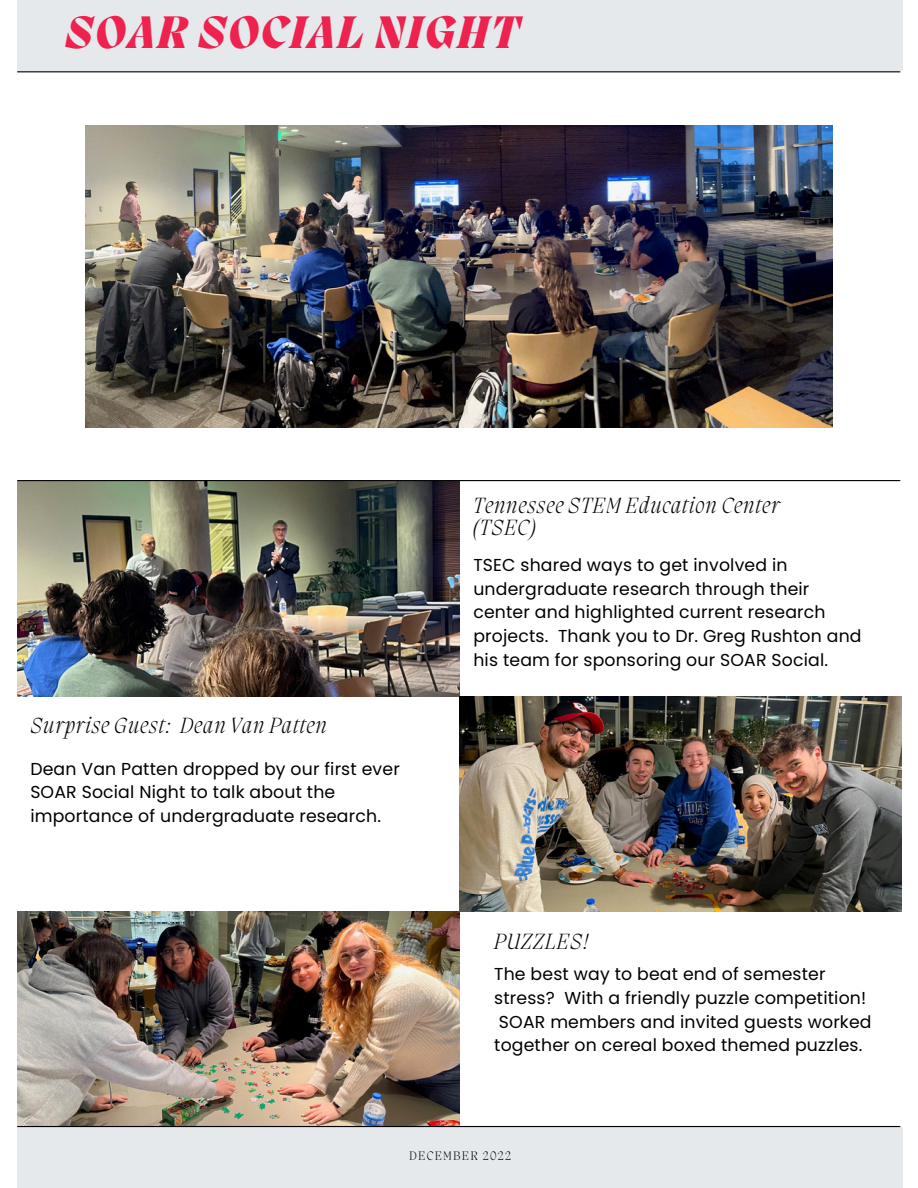
<style>
.page{position:relative;width:918px;height:1188px;background:#fff}
.page>*{position:absolute;margin:0;border:0;box-sizing:border-box;transform-origin:0 0}
.t1{font:italic 800 46.8px "Migra";letter-spacing:.04em;color:#ee214f}
.t2{font:italic 200 22.5px/22.2px "Migra";letter-spacing:.04em;color:#000}
.t3{font:17.25px/23.7px "Poppins";letter-spacing:.01em;color:#000}
.t4{font:200 12.75px "Migra";letter-spacing:.1em;color:#000}
</style>
<div class="page">
<img style="left:86px;top:126px;width:747px;height:301px">
<div style="left:17px;top:0;width:886px;height:71px;background:#e5e9eb"></div>
<img style="left:17px;top:912px;width:442px;height:214px">
<div style="left:17px;top:1127px;width:886px;height:61px;background:#e5e9eb"></div>
<hr style="left:17px;top:71px;width:883px;height:1px;background:#000">
<img style="left:17px;top:481px;width:442px;height:215px">
<hr style="left:17px;top:480px;width:883px;height:1px;background:#000">
<hr style="left:17px;top:1126px;width:883px;height:1px;background:#000">
<img style="left:459px;top:696px;width:442px;height:215px">
<h1 class="t1" style="left:65px;top:10px;width:456px">SOAR SOCIAL NIGHT</h1>
<h2 class="t2" style="left:473px;top:496px;width:308px">Tennessee STEM Education Center (TSEC)</h2>
<h2 class="t2" style="left:30px;top:716px;width:298px">Surprise Guest: Dean Van Patten</h2>
<p class="t3" style="left:30px;top:757px;width:371px">Dean Van Patten dropped by our first ever<br>SOAR Social Night to talk about the importance of undergraduate research.</p>
<p class="t3" style="left:473px;top:553px;width:390px">TSEC shared ways to get involved in undergraduate research through their center and highlighted current research projects. Thank you to Dr. Greg Rushton and his team for sponsoring our SOAR Social.</p>
<h2 class="t2" style="left:494px;top:932px;width:96px">PUZZLES!</h2>
<p class="t3" style="left:494px;top:963px;width:379px">The best way to beat end of semester stress? With a friendly puzzle competition!<br>SOAR members and invited guests worked together on cereal boxed themed puzzles.</p>
<p class="t4" style="left:409px;top:1150px;width:103px">DECEMBER 2022</p>
</div>
